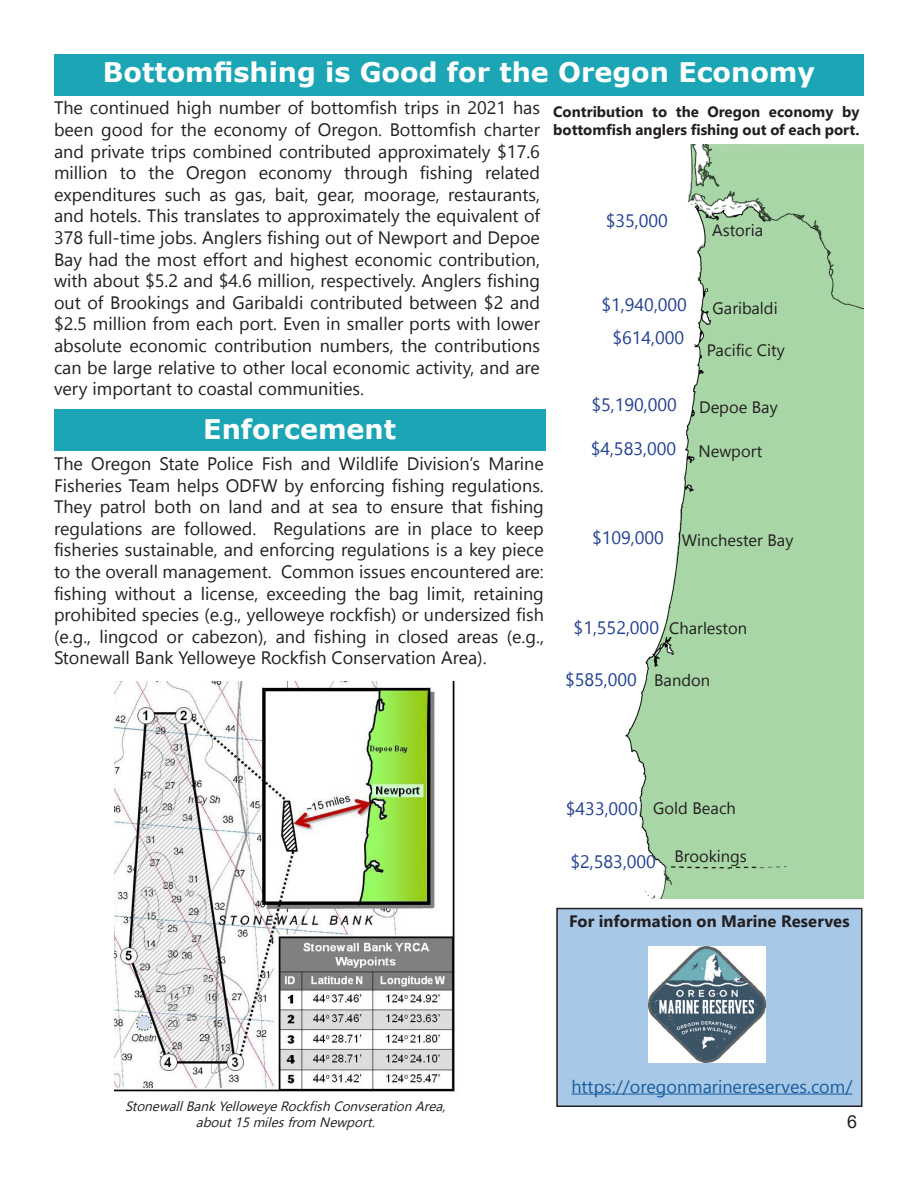
<style>
.page{position:relative;width:918px;height:1188px;background:#fff}
.page>*{position:absolute;margin:0;border:0;box-sizing:border-box;transform-origin:0 0}
.t1{font:700 27px "Verdana";color:#fff}
.t2{font:18px/21.6px "Nirmala UI";color:#231f20;text-align:justify}
.t3{font:18px "Nirmala UI";color:#24418f}
.t4{font:18px "Nirmala UI";color:#175d9e}
.t5{font:18px "Arial";color:#231f20}
.t6{font:16.5px "Nirmala UI";color:#231f20}
.Paragraph_Style_1{font:700 16.5px "Nirmala UI";letter-spacing:.005em;color:#231f20}
.t7{font:700 15px/18px "Nirmala UI";color:#231f20}
.t8{font:italic 13.5px/16.2px "Nirmala UI";color:#231f20;text-align:center}
</style>
<div class="page">
<div style="left:557px;top:909px;width:305px;height:197px;background:#a8c8e7"></div>
<hr style="left:571px;top:1094px;width:281px;height:1px;background:#175d9e">
<div style="left:556px;top:908px;width:306px;height:199px;border:2px solid #231f20"></div>
<div style="left:54px;top:54px;width:810px;height:41px;background:#1ca6b5"></div>
<div style="left:54px;top:409px;width:491px;height:42px;background:#1ca6b5"></div>
<img style="left:649px;top:946px;width:117px;height:117px">
<img style="left:625px;top:145px;width:239px;height:754px">
<img style="left:115px;top:681px;width:341px;height:411px">
<p class="t1" style="left:103px;top:53px;width:714px">Bottomfishing is Good for the Oregon Economy</p>
<p class="t2" style="left:54px;top:96px;width:488px">The continued high number of bottomfish trips in 2021 has been good for the economy of Oregon. Bottomfish charter and private trips combined contributed approximately $17.6 million to the Oregon economy through fishing related expenditures such as gas, bait, gear, moorage, restaurants, and hotels. This translates to approximately the equivalent of 378 full-time jobs. Anglers fishing out of Newport and Depoe Bay had the most effort and highest economic contribution, with about $5.2 and $4.6 million, respectively. Anglers fishing out of Brookings and Garibaldi contributed between $2 and $2.5 million from each port. Even in smaller ports with lower absolute economic contribution numbers, the contributions can be large relative to other local economic activity, and are very important to coastal communities.</p>
<p class="t1" style="left:203px;top:410px;width:194px">Enforcement</p>
<p class="t2" style="left:54px;top:452px;width:491px">The Oregon State Police Fish and Wildlife Division’s Marine Fisheries Team helps ODFW by enforcing fishing regulations.<br>They patrol both on land and at sea to ensure that fishing regulations are followed. Regulations are in place to keep fisheries sustainable, and enforcing regulations is a key piece to the overall management. Common issues encountered are: fishing without a license, exceeding the bag limit, retaining prohibited species (e.g., yelloweye rockfish) or undersized fish (e.g., lingcod or cabezon), and fishing in closed areas (e.g., Stonewall Bank Yelloweye Rockfish Conservation Area).</p>
<p class="t7" style="left:553px;top:102px;width:308px">Contribution to the Oregon economy by bottomfish anglers fishing out of each port.</p>
<p class="t3" style="left:606px;top:206px;width:64px">$35,000</p>
<p class="t6" style="left:712px;top:217px;width:52px">Astoria</p>
<p class="t3" style="left:602px;top:290px;width:87px">$1,940,000</p>
<p class="t6" style="left:713px;top:295px;width:67px">Garibaldi</p>
<p class="t3" style="left:612px;top:323px;width:73px">$614,000</p>
<p class="t6" style="left:707px;top:337px;width:79px">Pacific City</p>
<p class="t3" style="left:592px;top:390px;width:87px">$5,190,000</p>
<p class="t6" style="left:699px;top:394px;width:80px">Depoe Bay</p>
<p class="t3" style="left:591px;top:434px;width:87px">$4,583,000</p>
<p class="t6" style="left:698px;top:438px;width:66px">Newport</p>
<p class="t3" style="left:592px;top:523px;width:73px">$109,000</p>
<p class="t6" style="left:682px;top:526px;width:113px">Winchester Bay</p>
<p class="t3" style="left:574px;top:613px;width:87px">$1,552,000</p>
<p class="t6" style="left:669px;top:615px;width:79px">Charleston</p>
<p class="t3" style="left:565px;top:665px;width:73px">$585,000</p>
<p class="t6" style="left:654px;top:666px;width:57px">Bandon</p>
<p class="t3" style="left:566px;top:794px;width:73px">$433,000</p>
<p class="t6" style="left:653px;top:795px;width:84px">Gold Beach</p>
<p class="t6" style="left:674px;top:843px;width:74px">Brookings</p>
<p class="t3" style="left:571px;top:847px;width:87px">$2,583,000</p>
<p class="Paragraph_Style_1" style="left:569px;top:907px;width:282px">For information on Marine Reserves</p>
<p class="t8" style="left:125px;top:1098px;width:327px">StonewallBankYelloweyeRockfishConvserationArea, about15milesfrom Newport.</p>
<p class="t4" style="left:571px;top:1072px;width:283px">https://oregonmarinereserves.com/</p>
<p class="t5" style="left:847px;top:1109px;width:12px">6</p>
</div>
